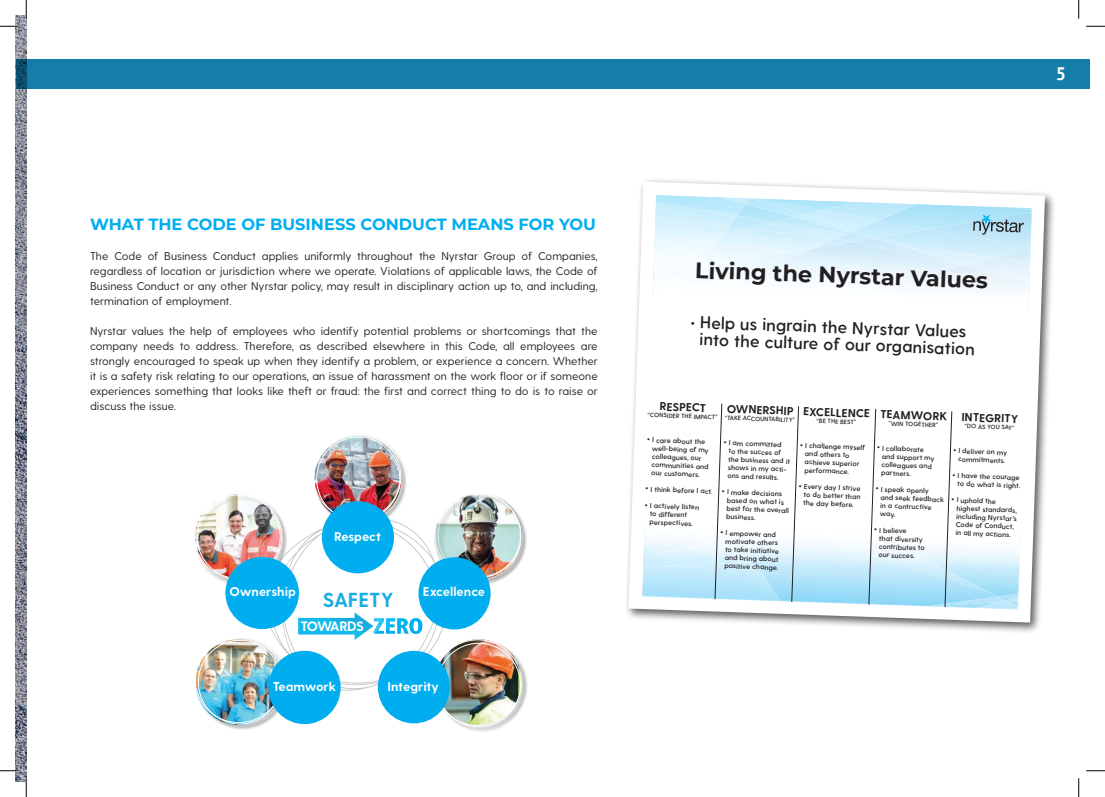
<style>
.page{position:relative;width:1105px;height:797px;background:#fff}
.page>*{position:absolute;margin:0;border:0;box-sizing:border-box;transform-origin:0 0}
.t1{font:700 22.38px "Montserrat";color:#231f20}
.t2{font:700 20.25px "Greycliff CF";color:#18ace3}
.t3{font:900 19px "Source Sans Pro";color:#fff}
.t4{font:700 18.12px "PT Sans";color:#fff}
.t5{font:600 17.12px/17.1px "Greycliff CF";color:#231f20;text-align:center}
.t6{font:700 16.25px "Montserrat";color:#00aeef}
.t7{font:700 13.62px "Greycliff CF";letter-spacing:-.06em;color:#fff}
.t8{font:700 12.75px "Greycliff CF";color:#fff}
.t9{font:700 11.5px "Greycliff CF";color:#231f20}
.t10{font:11.25px/15px "Greycliff CF";color:#231f20;text-align:justify}
.t11{font:600 7.12px/8.2px "Greycliff CF";color:#231f20}
.t12{font:600 6.12px "Greycliff CF";color:#231f20}
.s1{font-weight:700;font-size:10.25px}
</style>
<div class="page">
<div style="left:16px;top:59px;width:1073px;height:30px;background:#157da7"></div>
<img style="left:16px;top:16px;width:10px;height:765px">
<div style="left:624px;top:177px;width:433px;height:457px;background:#231f20;opacity:.75"></div>
<svg style="left:628px;top:181px;width:417px;height:441px"></svg>
<svg style="left:634px;top:391px;width:399px;height:226px"></svg>
<svg style="left:642px;top:403px;width:379px;height:207px"></svg>
<svg style="left:645px;top:187px;width:395px;height:122px"></svg>
<svg style="left:652px;top:195px;width:380px;height:114px"></svg>
<img style="left:196px;top:521px;width:2px;height:32px">
<div style="left:198px;top:495px;width:89px;height:90px;background:#231f20;opacity:.2"></div>
<div style="left:435px;top:640px;width:93px;height:92px;background:#231f20;opacity:.2"></div>
<div style="left:438px;top:643px;width:89px;height:90px;background:#231f20;opacity:.2"></div>
<div style="left:314px;top:434px;width:93px;height:92px;background:#231f20;opacity:.2"></div>
<div style="left:317px;top:437px;width:89px;height:90px;background:#231f20;opacity:.2"></div>
<div style="left:196px;top:637px;width:93px;height:92px;background:#231f20;opacity:.2"></div>
<div style="left:199px;top:640px;width:89px;height:90px;background:#231f20;opacity:.2"></div>
<div style="left:225px;top:557px;width:74px;height:72px;background:#00aeef;border-radius:50%"></div>
<div style="left:322px;top:501px;width:72px;height:72px;background:#00aeef;border-radius:50%"></div>
<div style="left:378px;top:650px;width:72px;height:73px;background:#00aeef;border-radius:50%"></div>
<div style="left:268px;top:650px;width:73px;height:74px;background:#00aeef;border-radius:50%"></div>
<img style="left:434px;top:490px;width:94px;height:95px;border-radius:47px">
<div style="left:418px;top:557px;width:73px;height:72px;background:#00aeef;border-radius:50%"></div>
<svg style="left:259px;top:516px;width:190px;height:175px"></svg>
<svg style="left:0;top:25px;width:19px;height:2px"></svg>
<svg style="left:1086px;top:25px;width:19px;height:2px"></svg>
<svg style="left:0;top:770px;width:19px;height:1px"></svg>
<svg style="left:1086px;top:770px;width:19px;height:1px"></svg>
<svg style="left:25px;top:0;width:2px;height:19px"></svg>
<svg style="left:25px;top:778px;width:2px;height:19px"></svg>
<svg style="left:1078px;top:0;width:1px;height:19px"></svg>
<svg style="left:1078px;top:778px;width:1px;height:19px"></svg>
<h3 class="t4" style="left:1056px;top:61px;width:12px">5</h3>
<h3 class="t6" style="left:90px;top:212px;width:507px">WHAT THE CODE OF BUSINESS CONDUCT MEANS FOR YOU</h3>
<p class="t10" style="left:90px;top:249px;width:509px">The Code of Business Conduct applies uniformly throughout the Nyrstar Group of Companies, regardless of location or jurisdiction where we operate. Violations of applicable laws, the Code of Business Conduct or any other Nyrstar policy, may result in disciplinary action up to, and including, termination of employment.</p>
<p class="t10" style="left:90px;top:324px;width:509px">Nyrstar values the help of employees who identify potential problems or shortcomings that the company needs to address. Therefore, as described elsewhere in this Code, all employees are strongly encouraged to speak up when they identify a problem, or experience a concern. Whether it is a safety risk relating to our operations, an issue of harassment on the work floor or if someone experiences something that looks like theft or fraud: the first and correct thing to do is to raise or discuss the issue.</p>
<p class="t8" style="left:334px;top:528px;width:49px">Respect</p>
<p class="t8" style="left:229px;top:584px;width:68px">Ownership</p>
<p class="t8" style="left:423px;top:584px;width:64px">Excellence</p>
<h2 class="t2" style="left:323px;top:588px;width:73px">SAFETY</h2>
<h3 class="t3" style="left:275px;top:613px;width:84px">RICHTING</h3>
<p class="t7" style="left:300px;top:618px;width:65px">TOWARDS</p>
<p class="t8" style="left:273px;top:678px;width:65px">Teamwork</p>
<p class="t8" style="left:387px;top:678px;width:53px">Integrity</p>
<h1 class="t1" style="left:696px;top:254px;width:295px;rotate:2deg">Living the Nyrstar Values</h1>
<h3 class="t5" style="left:690px;top:314px;width:287px;rotate:2deg">• Help us ingrain the Nyrstar Values into the culture of our organisation</h3>
<p class="t9" style="left:660px;top:399px;width:48px;rotate:2deg">RESPECT</p>
<p class="t12" style="left:648px;top:411px;width:72px;rotate:2deg">“CONSIDER THE IMPACT”</p>
<p class="t9" style="left:727px;top:402px;width:68px;rotate:2deg">OWNERSHIP</p>
<p class="t12" style="left:725px;top:414px;width:72px;rotate:2deg">“TAKE ACCOUNTABILITY”</p>
<p class="t9" style="left:880px;top:407px;width:68px;rotate:2deg">TEAMWORK</p>
<p class="t12" style="left:889px;top:419px;width:51px;rotate:2deg">“WIN TOGETHER”</p>
<p class="t9" style="left:804px;top:404px;width:68px;rotate:2deg">EXCELLENCE</p>
<p class="t12" style="left:817px;top:417px;width:41px;rotate:2deg">“BE THE BEST”</p>
<p class="t9" style="left:962px;top:410px;width:58px;rotate:2deg">INTEGRITY</p>
<p class="t12" style="left:965px;top:422px;width:51px;rotate:2deg">“DO AS YOU SAY”</p>
<p class="t11" style="left:652px;top:436px;width:59px;text-indent:-5px;rotate:2deg"><span class="s1">•</span> I care about the well-being of my colleagues, our communities and our customers.</p>
<p class="t11" style="left:645px;top:485px;width:69px;rotate:2deg"><span class="s1">•</span> I think before I act.</p>
<p class="t11" style="left:650px;top:501px;width:51px;text-indent:-5px;rotate:2deg"><span class="s1">•</span> I actively listen to different perspectives.</p>
<p class="t11" style="left:729px;top:439px;width:63px;text-indent:-5px;rotate:2deg"><span class="s1">•</span> I am committed<br>to the succes of the business and it shows in my acti&shy;ons and results.</p>
<p class="t11" style="left:727px;top:488px;width:64px;text-indent:-5px;rotate:2deg"><span class="s1">•</span> I make decisions based on what is best for the overall business.</p>
<p class="t11" style="left:726px;top:529px;width:56px;text-indent:-5px;rotate:2deg"><span class="s1">•</span> I empower and motivate others to take initiative and bring about positive change.</p>
<p class="t11" style="left:805px;top:441px;width:61px;text-indent:-5px;rotate:2deg"><span class="s1">•</span> I challenge myself and others to achieve superior performance.</p>
<p class="t11" style="left:804px;top:482px;width:58px;text-align:justify;text-indent:-5px;rotate:2deg"><span class="s1">•</span> Every day I strive to do better than the day before.</p>
<p class="t11" style="left:882px;top:444px;width:54px;text-indent:-5px;rotate:2deg"><span class="s1">•</span> I collaborate and support my colleagues and partners.</p>
<p class="t11" style="left:881px;top:485px;width:65px;text-indent:-5px;rotate:2deg"><span class="s1">•</span> I speak openly<br>and seek feedback in a contructive way.</p>
<p class="t11" style="left:879px;top:526px;width:48px;text-indent:-5px;rotate:2deg"><span class="s1">•</span> I believe<br>that diversity contributes to our succes.</p>
<p class="t11" style="left:953px;top:446px;width:56px;text-align:center;rotate:2deg"><span class="s1">•</span> I deliver on my commitments.</p>
<p class="t11" style="left:952px;top:471px;width:70px;text-align:right;rotate:2deg"><span class="s1">•</span> I have the courage to do what is right.</p>
<p class="t11" style="left:957px;top:496px;width:62px;text-indent:-5px;rotate:2deg"><span class="s1">•</span> I uphold the highest standards, including Nyrstar’s<br>Code of Conduct, in all my actions.</p>
</div>
